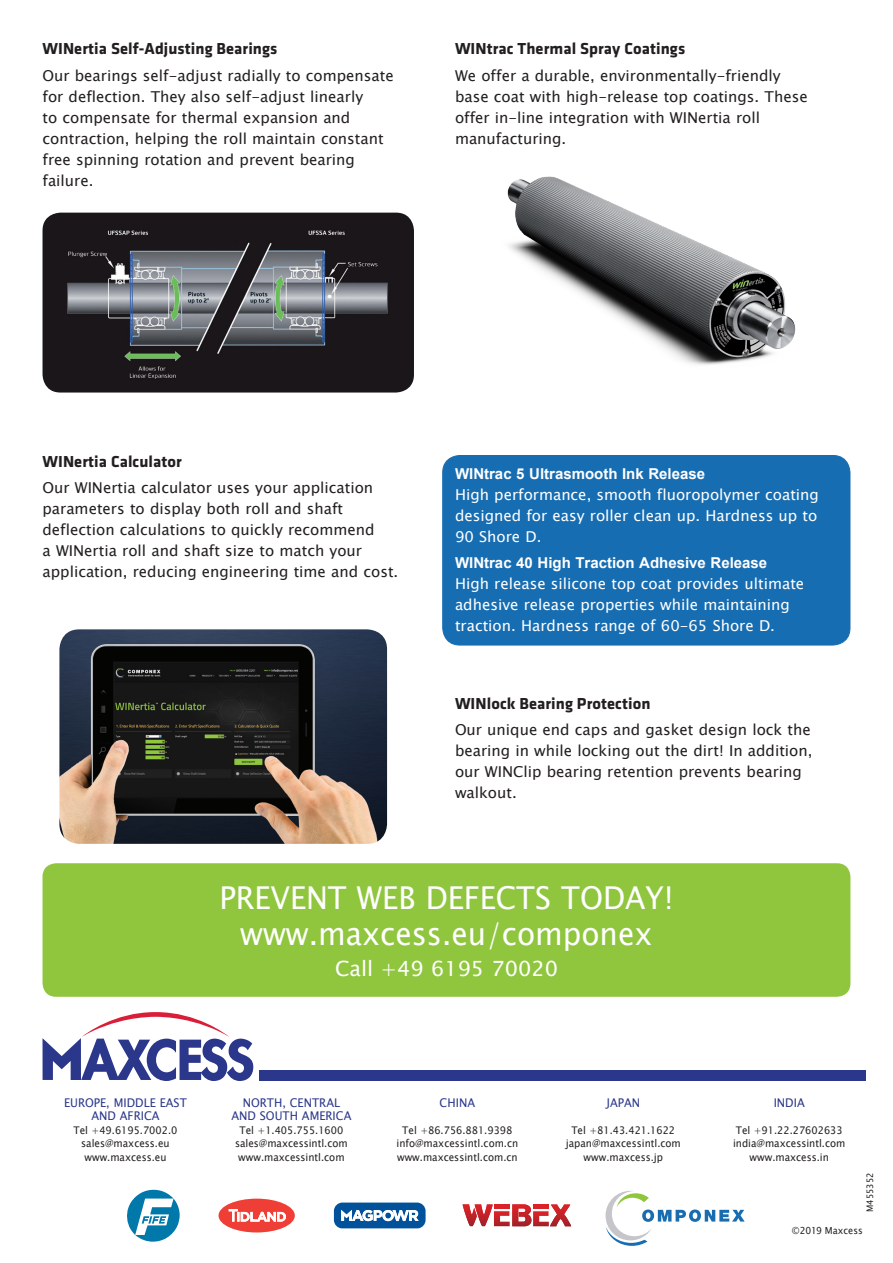
<style>
.page{position:relative;width:893px;height:1263px;background:#fff}
.page>*{position:absolute;margin:0;border:0;box-sizing:border-box;transform-origin:0 0}
.NEW_Boilerplate_Addr{font:31.5px/36px "Lucida Sans Unicode";color:#fff;text-align:center;scale:.94 1}
.NEW_Boilerplate_Addr-2{font:21px "Lucida Sans Unicode";color:#fff}
.t1{font:700 16.5px "Klavika";letter-spacing:.005em;color:#231f20}
.t2{font:15px/21px "Lucida Sans Unicode";color:#231f20}
.t3{font:15px/21px "Lucida Sans Unicode";color:#fff}
.t4{font:12px/13.5px "Lucida Sans Unicode";color:#2a378a;text-align:center;scale:.94 1}
.t5{font:10.5px/13.5px "Lucida Sans Unicode";color:#231f20;text-align:center;scale:.94 1}
.t6{font:9.75px "Lucida Sans Unicode";color:#231f20;scale:.94 1}
.Boilerplate_Addresse{font:9px "Lucida Sans Unicode";color:#231f20;scale:.94 1}
.s1{font-family:"Arial";font-weight:700}
</style>
<div class="page">
<img style="left:59px;top:629px;width:328px;height:215px">
<div style="left:443px;top:455px;width:407px;height:190px;background:#176db2;border-radius:17px"></div>
<div style="left:442px;top:455px;width:408px;height:190px;border:1px solid #176db2;border-radius:17px"></div>
<img style="left:43px;top:213px;width:371px;height:179px">
<div style="left:43px;top:863px;width:807px;height:134px;background:#8fc63e;border-radius:14px"></div>
<img style="left:507px;top:176px;width:289px;height:189px">
<div style="left:259px;top:1070px;width:607px;height:10px;background:#2a378a"></div>
<svg style="left:43px;top:1012px;width:210px;height:69px"></svg>
<svg style="left:462px;top:1204px;width:109px;height:22px"></svg>
<div style="left:533px;top:1204px;width:16px;height:5px;background:#da2229"></div>
<svg style="left:127px;top:1189px;width:53px;height:53px"></svg>
<svg style="left:219px;top:1198px;width:76px;height:34px"></svg>
<svg style="left:605px;top:1191px;width:140px;height:55px"></svg>
<svg style="left:334px;top:1202px;width:92px;height:26px"></svg>
<p class="t1" style="left:43px;top:40px;width:236px">WINertia Self-Adjusting Bearings</p>
<p class="t2" style="left:43px;top:65px;width:353px">Our bearings self-adjust radially to compensate for deflection. They also self-adjust linearly<br>to compensate for thermal expansion and contraction, helping the roll maintain constant free spinning rotation and prevent bearing failure.</p>
<p class="t1" style="left:455px;top:40px;width:232px">WINtrac Thermal Spray Coatings</p>
<p class="t2" style="left:455px;top:65px;width:354px">We offer a durable, environmentally-friendly base coat with high-release top coatings. These offer in-line integration with WINertia roll manufacturing.</p>
<p class="t1" style="left:43px;top:452px;width:141px">WINertia Calculator</p>
<p class="t2" style="left:43px;top:477px;width:357px">Our WINertia calculator uses your application parameters to display both roll and shaft deflection calculations to quickly recommend<br>a WINertia roll and shaft size to match your application, reducing engineering time and cost.</p>
<p class="t3" style="left:455px;top:463px;width:365px"><span class="s1">WINtrac 5 Ultrasmooth Ink Release<br></span>High performance, smooth fluoropolymer coating designed for easy roller clean up. Hardness up to 90 Shore D.</p>
<p class="t3" style="left:455px;top:552px;width:351px"><span class="s1">WINtrac 40 High Traction Adhesive Release </span>High release silicone top coat provides ultimate adhesive release properties while maintaining traction. Hardness range of 60-65 Shore D.</p>
<p class="t1" style="left:455px;top:694px;width:197px">WINlock Bearing Protection</p>
<p class="t2" style="left:455px;top:720px;width:359px">Our unique end caps and gasket design lock the bearing in while locking out the dirt! In addition, our WINClip bearing retention prevents bearing walkout.</p>
<p class="NEW_Boilerplate_Addr" style="left:219px;top:879px;width:484px">PREVENT WEB DEFECTS TODAY! www.maxcess.eu/componex</p>
<p class="NEW_Boilerplate_Addr-2" style="left:335px;top:952px;width:224px">Call +49 6195 70020</p>
<p class="t4" style="left:64px;top:1095px;width:132px">EUROPE, MIDDLE EAST<br>AND AFRICA</p>
<p class="t5" style="left:74px;top:1123px;width:112px">Tel +49.6195.7002.0 sales@maxcess.eu www.maxcess.eu</p>
<p class="t4" style="left:231px;top:1095px;width:129px">NORTH, CENTRAL<br>AND SOUTH AMERICA</p>
<p class="t5" style="left:235px;top:1123px;width:121px">Tel +1.405.755.1600 sales@maxcessintl.com www.maxcessintl.com</p>
<p class="t4" style="left:440px;top:1095px;width:39px">CHINA</p>
<p class="t5" style="left:396px;top:1123px;width:131px">Tel +86.756.881.9398 info@maxcessintl.com.cn www.maxcessintl.com.cn</p>
<p class="t4" style="left:606px;top:1095px;width:37px">JAPAN</p>
<p class="t5" style="left:566px;top:1123px;width:124px">Tel +81.43.421.1622 japan@maxcessintl.com www.maxcess.jp</p>
<p class="t4" style="left:774px;top:1095px;width:35px">INDIA</p>
<p class="t5" style="left:733px;top:1123px;width:121px">Tel +91.22.27602633 india@maxcessintl.com www.maxcess.in</p>
<p class="Boilerplate_Addresse" style="left:863px;top:1212px;width:43px;rotate:-90deg">M455352</p>
<p class="t6" style="left:792px;top:1223px;width:77px">©2019 Maxcess</p>
</div>
